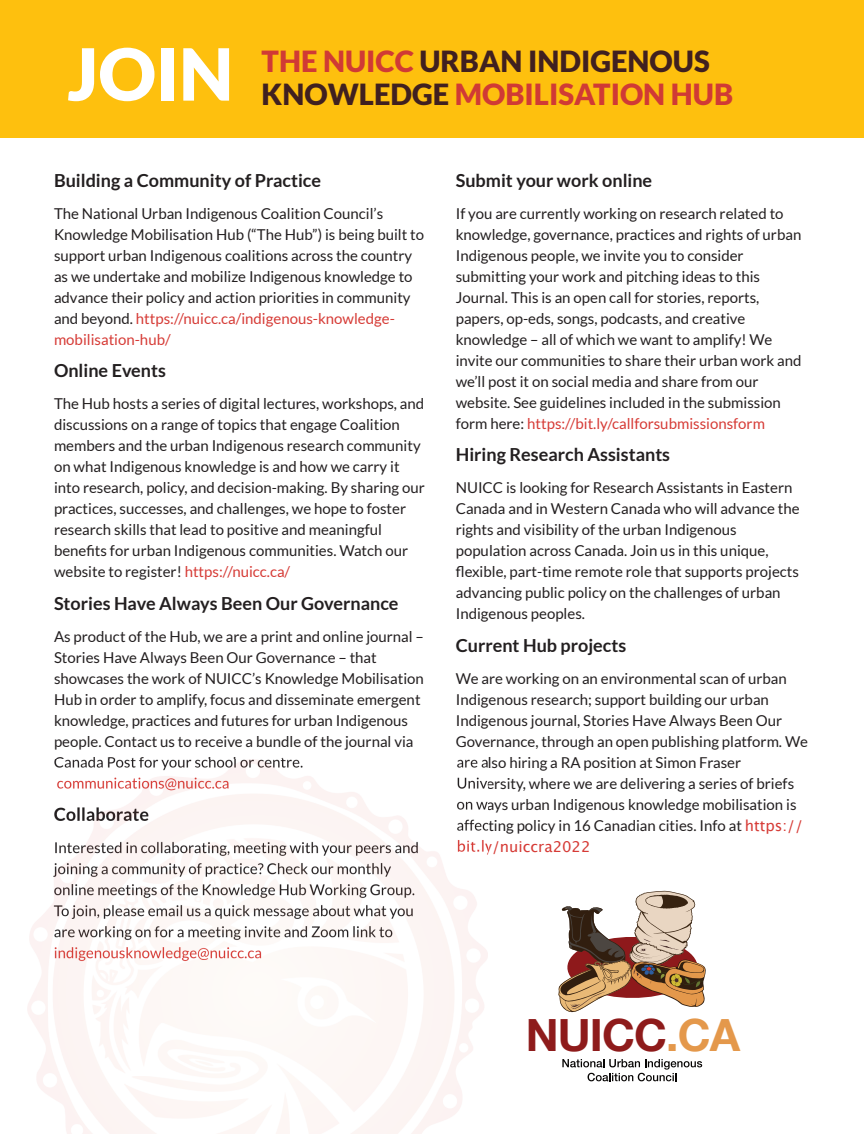
<style>
.page{position:relative;width:864px;height:1134px;background:#fff}
.page>*{position:absolute;margin:0;border:0;box-sizing:border-box;transform-origin:0 0}
.t1{font:900 72px "Lato";color:#fff}
.t2{font:700 44.4px "Helvetica Neue";letter-spacing:-.02em;color:#8e1b1b}
.t3{font:900 29.1px "Lato";color:#d03a35}
.t4{font:900 29.1px "Lato";color:#402020}
.t5{font:700 18px "Lato";color:#231f20}
.t6{font:15px/21px "Lato";color:#231f20}
.t7{font:15px "Lucida Grande";color:#d63b36}
.s1{color:#d03a35}
.s2{color:#402020}
.s3{color:#d63b36}
.s4{font-family:"Lucida Grande";color:#d63b36}
.s5{color:#e4984b}
</style>
<div class="page">
<div style="left:0;top:0;width:864px;height:137px;background:#fec00e"></div>
<svg style="left:558px;top:890px;width:148px;height:122px"></svg>
<svg style="left:562px;top:1059px;width:140px;height:22px"></svg>
<img style="left:27px;top:759px;width:460px;height:375px">
<h1 class="t1" style="left:68px;top:43px;width:167px">JOIN</h1>
<h3 class="t4" style="left:262px;top:48px;width:450px"><span class="s1">THE NUICC</span> URBAN INDIGENOUS</h3>
<h3 class="t3" style="left:262px;top:81px;width:473px"><span class="s2">KNOWLEDGE</span> MOBILISATION HUB</h3>
<p class="t5" style="left:54px;top:172px;width:269px">Building a Community of Practice</p>
<p class="t6" style="left:54px;top:204px;width:372px">The National Urban Indigenous Coalition Council’s Knowledge Mobilisation Hub (“The Hub”) is being built to support urban Indigenous coalitions across the country as we undertake and mobilize Indigenous knowledge to advance their policy and action priorities in community and beyond. <span class="s3">https://nuicc.ca/indigenous-knowledge&shy;mobilisation-hub/</span></p>
<p class="t5" style="left:54px;top:363px;width:114px">Online Events</p>
<p class="t6" style="left:54px;top:394px;width:372px">The Hub hosts a series of digital lectures, workshops, and discussions on a range of topics that engage Coalition members and the urban Indigenous research community on what Indigenous knowledge is and how we carry it into research, policy, and decision-making. By sharing our practices, successes, and challenges, we hope to foster research skills that lead to positive and meaningful benefits for urban Indigenous communities. Watch our website to register! <span class="s3">https://nuicc.ca/</span></p>
<p class="t5" style="left:54px;top:595px;width:346px">Stories Have Always Been Our Governance</p>
<p class="t6" style="left:54px;top:627px;width:371px">As product of the Hub, we are a print and online journal – Stories Have Always Been Our Governance – that showcases the work of NUICC’s Knowledge Mobilisation Hub in order to amplify, focus and disseminate emergent knowledge, practices and futures for urban Indigenous people. Contact us to receive a bundle of the journal via</p>
<p class="t5" style="left:456px;top:172px;width:198px">Submit your work online</p>
<p class="t6" style="left:456px;top:204px;width:347px">If you are currently working on research related to knowledge, governance, practices and rights of urban Indigenous people, we invite you to consider submitting your work and pitching ideas to this Journal. This is an open call for stories, reports, papers, op-eds, songs, podcasts, and creative knowledge – all of which we want to amplify! We invite our communities to share their urban work and we’ll post it on social media and share from our website. See guidelines included in the submission form here: <span class="s3">https://bit.ly/callforsubmissionsform</span></p>
<p class="t5" style="left:456px;top:447px;width:216px">Hiring Research Assistants</p>
<p class="t6" style="left:456px;top:478px;width:346px">NUICC is looking for Research Assistants in Eastern Canada and in Western Canada who will advance the rights and visibility of the urban Indigenous population across Canada. Join us in this unique, flexible, part-time remote role that supports projects advancing public policy on the challenges of urban Indigenous peoples.</p>
<p class="t5" style="left:456px;top:637px;width:172px">Current Hub projects</p>
<p class="t6" style="left:456px;top:669px;width:354px">We are working on an environmental scan of urban Indigenous research; support building our urban Indigenous journal, Stories Have Always Been Our Governance, through an open publishing platform. We are also hiring a RA position at Simon Fraser University, where we are delivering a series of briefs on ways urban Indigenous knowledge mobilisation is affecting policy in 16 Canadian cities. Info at <span class="s4">https://</span></p>
<p class="t7" style="left:456px;top:840px;width:136px">bit.ly/nuiccra2022</p>
<h2 class="t2" style="left:526px;top:1008px;width:216px">NUICC<span class="s5">.CA</span></h2>
</div>
